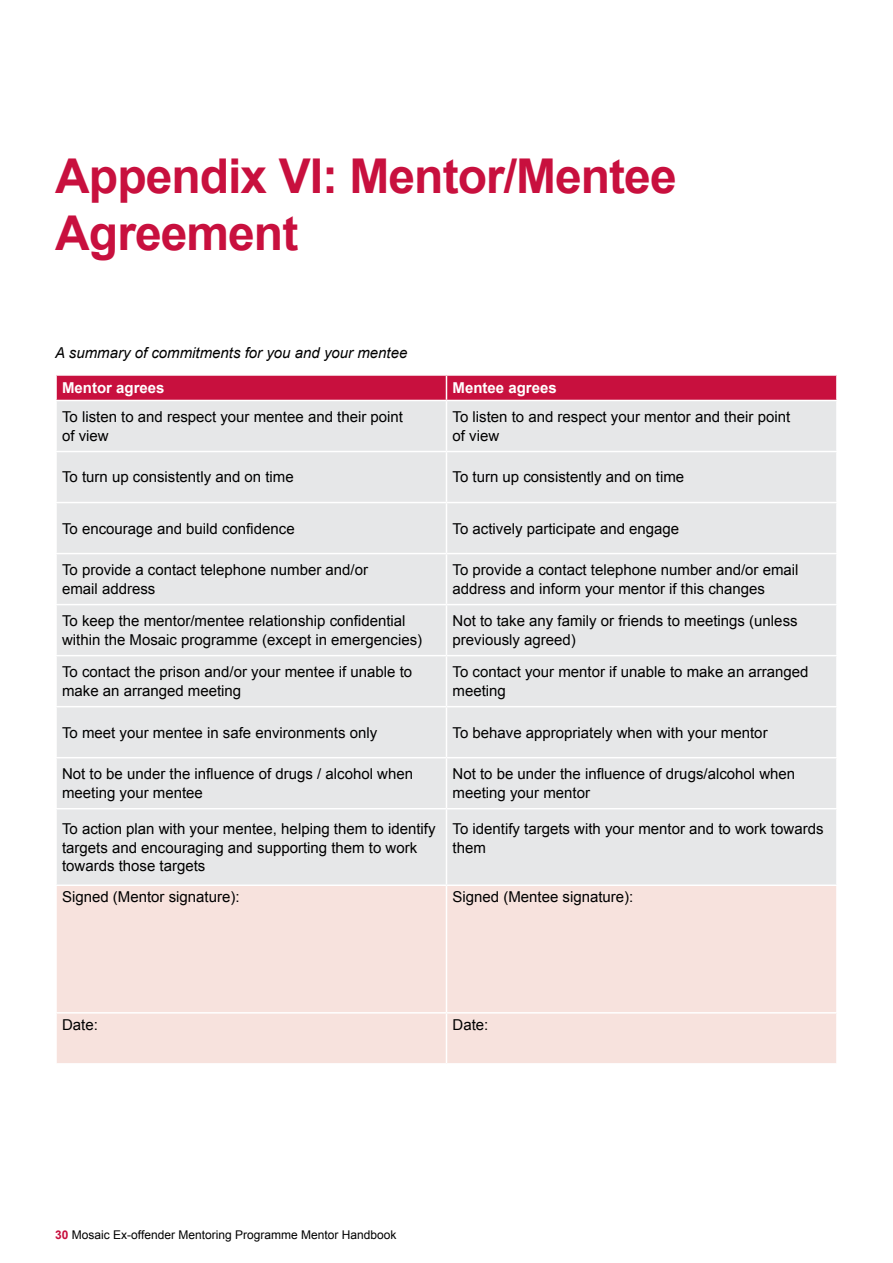
<style>
.page{position:relative;width:893px;height:1263px;background:#fff}
.page>*{position:absolute;margin:0;border:0;box-sizing:border-box;transform-origin:0 0}
.t1{font:700 48px/57.6px "Arial";letter-spacing:-.02em;color:#c8103e}
.t2{font:15px/18.8px "Arial";color:#000}
.t3{font:italic 15px "Arial";color:#000}
.t4{font:700 15px "Arial";color:#fff}
.t5{font:12px "Arial";color:#000}
.s1{font-weight:700;color:#c8103e}
</style>
<div class="page">
<div style="left:57px;top:401px;width:779px;height:483px;background:#e6e7e8"></div>
<div style="left:57px;top:886px;width:779px;height:177px;background:#f7e2dd"></div>
<svg style="left:56px;top:375px;width:781px;height:25px;background:#ca1945"></svg>
<hr style="left:836px;top:376px;width:2px;height:24px;background:#fff">
<hr style="left:446px;top:401px;width:1px;height:50px;background:#fff">
<hr style="left:55px;top:451px;width:391px;height:1px;background:#fff">
<hr style="left:446px;top:451px;width:392px;height:1px;background:#fff">
<hr style="left:446px;top:452px;width:1px;height:50px;background:#fff">
<hr style="left:55px;top:502px;width:391px;height:1px;background:#fff">
<hr style="left:446px;top:502px;width:392px;height:1px;background:#fff">
<hr style="left:446px;top:503px;width:1px;height:50px;background:#fff">
<hr style="left:55px;top:553px;width:391px;height:1px;background:#fff">
<hr style="left:446px;top:553px;width:392px;height:1px;background:#fff">
<hr style="left:446px;top:554px;width:1px;height:50px;background:#fff">
<hr style="left:55px;top:604px;width:391px;height:1px;background:#fff">
<hr style="left:446px;top:604px;width:392px;height:1px;background:#fff">
<hr style="left:446px;top:605px;width:1px;height:50px;background:#fff">
<hr style="left:55px;top:655px;width:391px;height:1px;background:#fff">
<hr style="left:446px;top:655px;width:392px;height:1px;background:#fff">
<hr style="left:446px;top:656px;width:1px;height:50px;background:#fff">
<hr style="left:55px;top:706px;width:391px;height:1px;background:#fff">
<hr style="left:446px;top:706px;width:392px;height:1px;background:#fff">
<hr style="left:446px;top:707px;width:1px;height:50px;background:#fff">
<hr style="left:55px;top:757px;width:391px;height:1px;background:#fff">
<hr style="left:446px;top:757px;width:392px;height:1px;background:#fff">
<hr style="left:446px;top:758px;width:1px;height:50px;background:#fff">
<hr style="left:55px;top:808px;width:391px;height:1px;background:#fff">
<hr style="left:446px;top:808px;width:392px;height:1px;background:#fff">
<hr style="left:446px;top:809px;width:1px;height:75px;background:#fff">
<hr style="left:446px;top:886px;width:1px;height:126px;background:#fff">
<hr style="left:55px;top:1012px;width:391px;height:1px;background:#fff">
<hr style="left:446px;top:1012px;width:392px;height:1px;background:#fff">
<hr style="left:446px;top:1013px;width:1px;height:50px;background:#fff">
<h1 class="t1" style="left:55px;top:148px;width:623px">Appendix VI: Mentor/Mentee<br>Agreement</h1>
<p class="t3" style="left:55px;top:343px;width:354px">A summary of commitments for you and your mentee</p>
<p class="t4" style="left:62px;top:378px;width:104px">Mentor agrees</p>
<p class="t4" style="left:452px;top:378px;width:106px">Mentee agrees</p>
<p class="t2" style="left:62px;top:408px;width:343px">To listen to and respect your mentee and their point of view</p>
<p class="t2" style="left:452px;top:408px;width:339px">To listen to and respect your mentor and their point of view</p>
<p class="t2" style="left:62px;top:468px;width:233px">To turn up consistently and on time</p>
<p class="t2" style="left:452px;top:468px;width:233px">To turn up consistently and on time</p>
<p class="t2" style="left:62px;top:519px;width:234px">To encourage and build confidence</p>
<p class="t2" style="left:452px;top:519px;width:228px">To actively participate and engage</p>
<p class="t2" style="left:62px;top:561px;width:307px">To provide a contact telephone number and/or email address</p>
<p class="t2" style="left:452px;top:561px;width:348px">To provide a contact telephone number and/or email address and inform your mentor if this changes</p>
<p class="t2" style="left:62px;top:612px;width:362px">To keep the mentor/mentee relationship confidential within the Mosaic programme (except in emergencies)</p>
<p class="t2" style="left:452px;top:612px;width:347px">Not to take any family or friends to meetings (unless previously agreed)</p>
<p class="t2" style="left:62px;top:663px;width:352px">To contact the prison and/or your mentee if unable to make an arranged meeting</p>
<p class="t2" style="left:452px;top:663px;width:358px">To contact your mentor if unable to make an arranged meeting</p>
<p class="t2" style="left:62px;top:723px;width:317px">To meet your mentee in safe environments only</p>
<p class="t2" style="left:452px;top:723px;width:317px">To behave appropriately when with your mentor</p>
<p class="t2" style="left:62px;top:765px;width:353px">Not to be under the influence of drugs / alcohol when meeting your mentee</p>
<p class="t2" style="left:452px;top:765px;width:344px">Not to be under the influence of drugs/alcohol when meeting your mentor</p>
<p class="t2" style="left:62px;top:819px;width:375px">To action plan with your mentee, helping them to identify targets and encouraging and supporting them to work towards those targets</p>
<p class="t2" style="left:452px;top:819px;width:372px">To identify targets with your mentor and to work towards them</p>
<p class="t2" style="left:62px;top:888px;width:179px">Signed (Mentor signature):</p>
<p class="t2" style="left:452px;top:888px;width:182px">Signed (Mentee signature):</p>
<p class="t2" style="left:62px;top:1015px;width:37px">Date:</p>
<p class="t2" style="left:452px;top:1015px;width:37px">Date:</p>
<p class="t5" style="left:55px;top:1227px;width:343px"><span class="s1">30</span> Mosaic Ex-offender Mentoring Programme Mentor Handbook</p>
</div>
